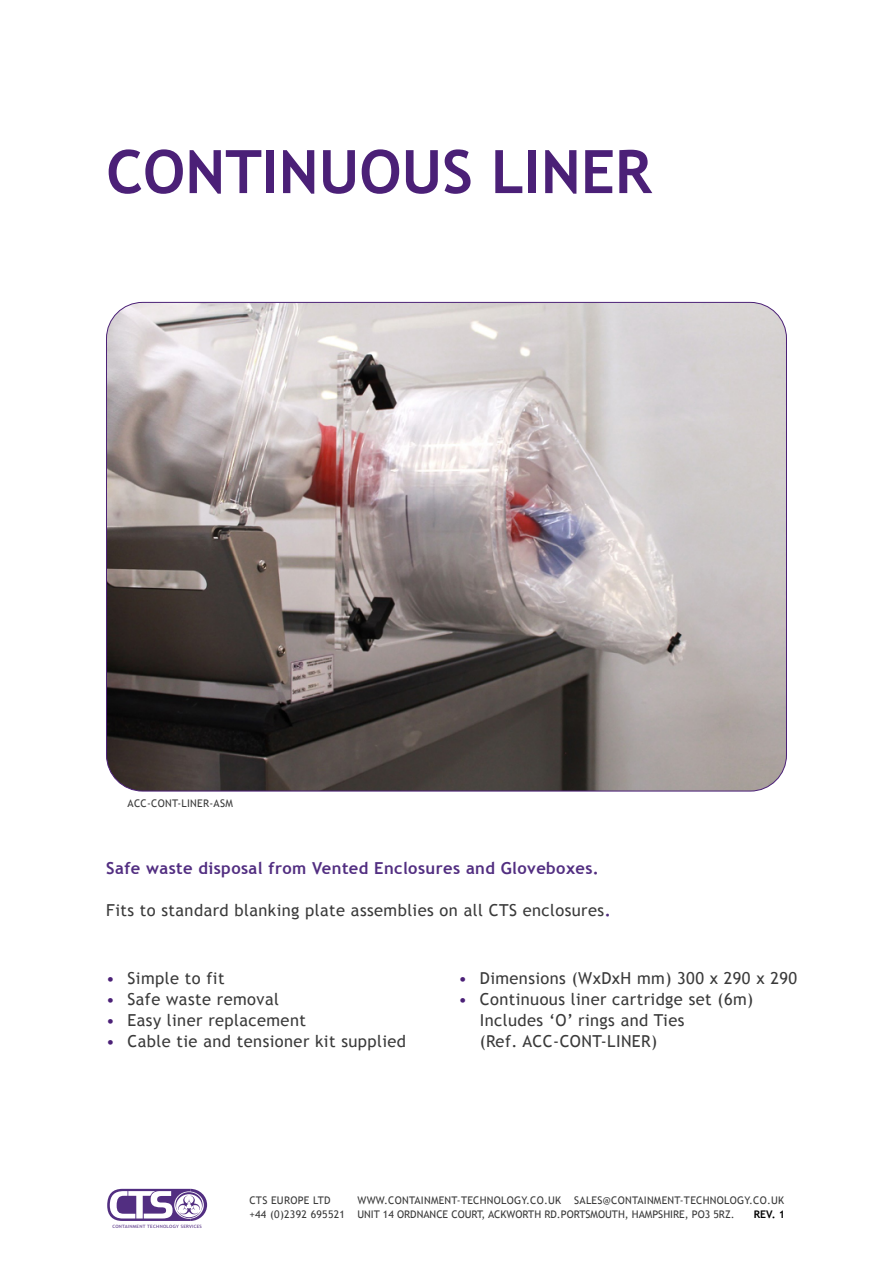
<style>
.page{position:relative;width:893px;height:1263px;background:#fff}
.page>*{position:absolute;margin:0;border:0;box-sizing:border-box;transform-origin:0 0}
.CTS_-_Big_Index{font:700 60px "Trebuchet MS";color:#4b2077}
.CTS-Paragraphs-Left{font:16.5px/21px "Trebuchet MS";letter-spacing:.025em;color:#3a3a3a}
.CTS{font:700 16.5px "Trebuchet MS";letter-spacing:.025em;color:#522e81}
.CTS-Footer{font:10.5px "Trebuchet MS";letter-spacing:.025em;color:#3a3a3a}
.CTS-Footer-2{font:10.5px "Trebuchet MS";color:#3a3a3a}
.CTS-Footer-3{font:700 10.5px "Trebuchet MS";color:#000}
.t1{font:4.5px "Trebuchet MS";letter-spacing:.05em;color:#522e81;scale:1.08 1}
.s1{font-weight:700;color:#522e81}
.s2{color:#4b2077}
</style>
<div class="page">
<svg style="left:107px;top:1189px;width:100px;height:32px"></svg>
<img style="left:106px;top:302px;width:680px;height:489px">
<p class="CTS_-_Big_Index" style="left:106px;top:134px;width:547px">CONTINUOUS LINER</p>
<p class="CTS-Footer" style="left:128px;top:797px;width:107px">ACC-CONT-LINER-ASM</p>
<p class="CTS" style="left:106px;top:858px;width:494px">Safe waste disposal from Vented Enclosures and Gloveboxes.</p>
<p class="CTS-Paragraphs-Left" style="left:106px;top:900px;width:506px">Fits to standard blanking plate assemblies on all CTS enclosures<span class="s1">.</span></p>
<p class="CTS-Paragraphs-Left" style="left:106px;top:968px;width:120px"><span class="s2">•</span> Simple to fit</p>
<p class="CTS-Paragraphs-Left" style="left:106px;top:989px;width:174px"><span class="s2">•</span> Safe waste removal</p>
<p class="CTS-Paragraphs-Left" style="left:106px;top:1010px;width:201px"><span class="s2">•</span> Easy liner replacement</p>
<p class="CTS-Paragraphs-Left" style="left:106px;top:1031px;width:301px"><span class="s2">•</span> Cable tie and tensioner kit supplied</p>
<p class="CTS-Paragraphs-Left" style="left:459px;top:968px;width:340px"><span class="s2">•</span> Dimensions (WxDxH mm) 300 x 290 x 290</p>
<p class="CTS-Paragraphs-Left" style="left:480px;top:989px;width:275px;text-indent:-21px"><span class="s2">•</span> Continuous liner cartridge set (6m)<br>Includes ‘O’ rings and Ties<br>(Ref. ACC-CONT-LINER)</p>
<p class="t1" style="left:112px;top:1224px;width:84px">CONTAINMENT TECHNOLOGY SERVICES</p>
<p class="CTS-Footer" style="left:249px;top:1194px;width:83px">CTS EUROPE LTD</p>
<p class="CTS-Footer" style="left:357px;top:1194px;width:428px">WWW.CONTAINMENT-TECHNOLOGY.CO.UK SALES@CONTAINMENT-TECHNOLOGY.CO.UK</p>
<p class="CTS-Footer-2" style="left:249px;top:1208px;width:487px">+44 (0)2392 695521 UNIT 14 ORDNANCE COURT, ACKWORTH RD.PORTSMOUTH, HAMPSHIRE, PO3 5RZ.</p>
<p class="CTS-Footer-3" style="left:754px;top:1207px;width:33px">REV. 1</p>
</div>
